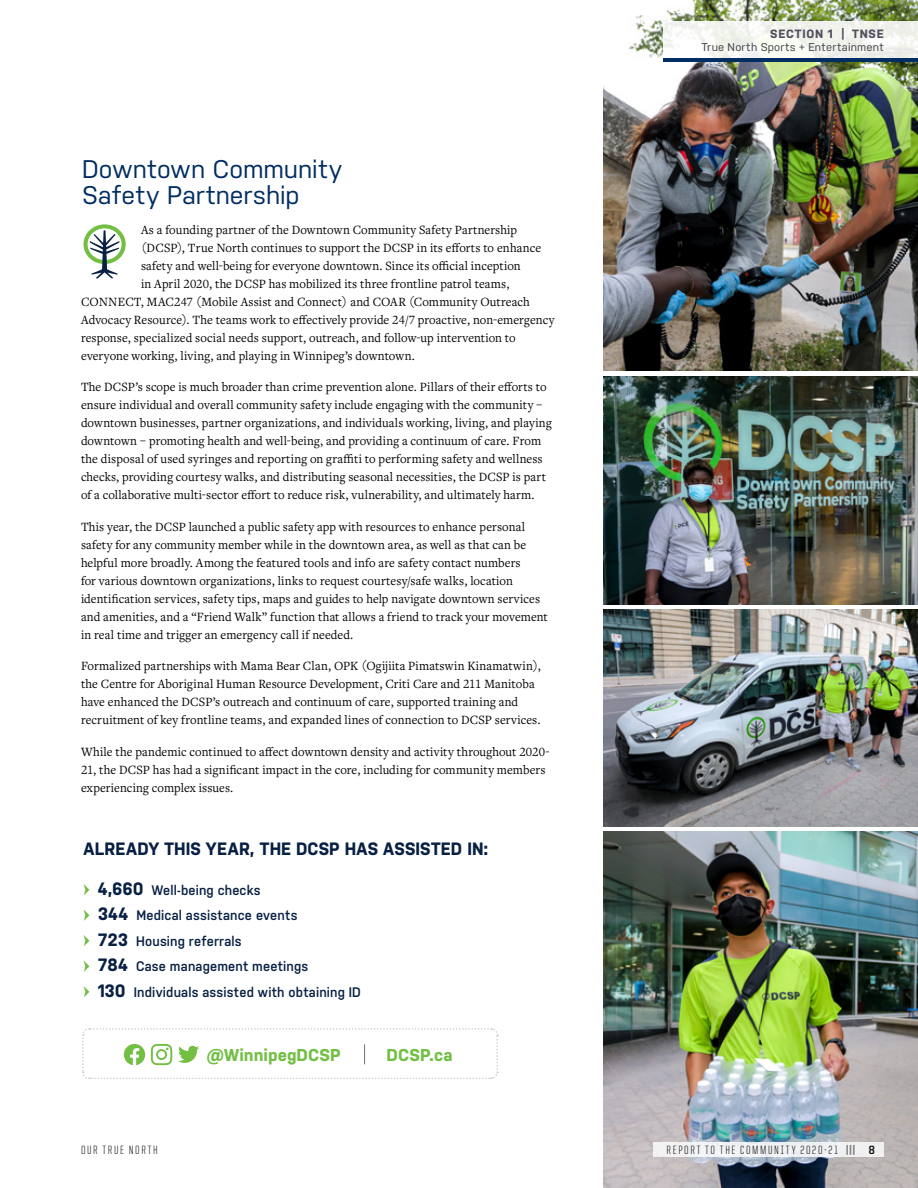
<style>
.page{position:relative;width:918px;height:1188px;background:#fff}
.page>*{position:absolute;margin:0;border:0;box-sizing:border-box;transform-origin:0 0}
.t1{font:25.5px/26.2px "Nudista";color:#002d62}
.Main_paragraph{font:700 17.85px "Nudista";letter-spacing:.01em;color:#082043;scale:.95 1}
.Main_paragraph-2{font:700 17.1px "Nudista";letter-spacing:.005em;color:#72bf44}
.Main_paragraph-3{font:600 13.8px/25.5px "Nudista";letter-spacing:.01em;color:#082043;scale:.95 1}
.Main_paragraph-4{font:13.2px/18px "Freight Text Pro";letter-spacing:.01em;color:#000;scale:.96 1}
.t2{font:300 12px "United Sans Cond";letter-spacing:.145em;color:#000}
.t3{font:700 12px "Nudista";letter-spacing:.06em;color:#544e5d}
.t4{font:11.25px "Nudista";letter-spacing:.02em;color:#3e3f46}
.s1{font-weight:700;font-size:17.85px}
.s2{font-weight:800;color:#74797d}
.s3{font-family:"United Sans Semi Cond";font-weight:700}
</style>
<div class="page">
<img style="left:604px;top:832px;width:314px;height:356px">
<img style="left:604px;top:0;width:314px;height:371px">
<img style="left:604px;top:377px;width:314px;height:227px">
<img style="left:604px;top:610px;width:314px;height:216px">
<div style="left:653px;top:1142px;width:231px;height:14px;background:#f1f1f3"></div>
<svg style="left:83px;top:884px;width:6px;height:11px"></svg>
<svg style="left:83px;top:909px;width:6px;height:12px"></svg>
<svg style="left:83px;top:935px;width:6px;height:11px"></svg>
<svg style="left:83px;top:960px;width:6px;height:12px"></svg>
<svg style="left:83px;top:986px;width:6px;height:11px"></svg>
<svg style="left:83px;top:224px;width:43px;height:55px"></svg>
<svg style="left:82px;top:1028px;width:417px;height:51px"></svg>
<svg style="left:663px;top:21px;width:255px;height:37px;fill:#f2f4ef"></svg>
<hr style="left:663px;top:58px;width:255px;height:4px;background:#002d62">
<p class="t1" style="left:82px;top:156px;width:262px">Downtown Community<br>Safety Partnership</p>
<p class="Main_paragraph-4" style="left:141px;top:220px;width:393px">As a founding partner of the Downtown Community Safety Partnership</p>
<p class="Main_paragraph-4" style="left:141px;top:238px;width:418px">(DCSP), True North continues to support the DCSP in its efforts to enhance</p>
<p class="Main_paragraph-4" style="left:141px;top:256px;width:397px">safety and well-being for everyone downtown. Since its official inception</p>
<p class="Main_paragraph-4" style="left:141px;top:274px;width:385px">in April 2020, the DCSP has mobilized its three frontline patrol teams,</p>
<p class="Main_paragraph-4" style="left:81px;top:292px;width:469px">CONNECT, MAC247 (Mobile Assist and Connect) and COAR (Community Outreach</p>
<p class="Main_paragraph-4" style="left:81px;top:310px;width:495px">Advocacy Resource). The teams work to effectively provide 24/7 proactive, non-emergency</p>
<p class="Main_paragraph-4" style="left:81px;top:328px;width:454px">response, specialized social needs support, outreach, and follow-up intervention to</p>
<p class="Main_paragraph-4" style="left:81px;top:346px;width:349px">everyone working, living, and playing in Winnipeg’s downtown.</p>
<p class="Main_paragraph-4" style="left:81px;top:378px;width:492px">The DCSP’s scope is much broader than crime prevention alone. Pillars of their efforts to ensure individual and overall community safety include engaging with the community – downtown businesses, partner organizations, and individuals working, living, and playing downtown – promoting health and well-being, and providing a continuum of care. From the disposal of used syringes and reporting on graffiti to performing safety and wellness checks, providing courtesy walks, and distributing seasonal necessities, the DCSP is part of a collaborative multi-sector effort to reduce risk, vulnerability, and ultimately harm.</p>
<p class="Main_paragraph-4" style="left:81px;top:517px;width:488px">This year, the DCSP launched a public safety app with resources to enhance personal safety for any community member while in the downtown area, as well as that can be helpful more broadly. Among the featured tools and info are safety contact numbers<br>for various downtown organizations, links to request courtesy/safe walks, location identification services, safety tips, maps and guides to help navigate downtown services and amenities, and a “Friend Walk” function that allows a friend to track your movement in real time and trigger an emergency call if needed.</p>
<p class="Main_paragraph-4" style="left:81px;top:657px;width:481px">Formalized partnerships with Mama Bear Clan, OPK (Ogijiita Pimatswin Kinamatwin), the Centre for Aboriginal Human Resource Development, Criti Care and 211 Manitoba have enhanced the DCSP’s outreach and continuum of care, supported training and recruitment of key frontline teams, and expanded lines of connection to DCSP services.</p>
<p class="Main_paragraph-4" style="left:81px;top:742px;width:490px">While the pandemic continued to affect downtown density and activity throughout 2020-<br>21, the DCSP has had a significant impact in the core, including for community members experiencing complex issues.</p>
<p class="Main_paragraph" style="left:83px;top:838px;width:428px">ALREADY THIS YEAR, THE DCSP HAS ASSISTED IN:</p>
<p class="Main_paragraph-3" style="left:98px;top:877px;width:279px"><span class="s1">4,660</span> Well-being checks<br><span class="s1">344</span> Medical assistance events<br><span class="s1">723</span> Housing referrals<br><span class="s1">784</span> Case management meetings<br><span class="s1">130</span> Individuals assisted with obtaining ID</p>
<p class="Main_paragraph-2" style="left:206px;top:1045px;width:136px">@WinnipegDCSP</p>
<p class="Main_paragraph-2" style="left:387px;top:1045px;width:68px">DCSP.ca</p>
<p class="t3" style="left:770px;top:27px;width:115px">SECTION 1 | TNSE</p>
<p class="t4" style="left:702px;top:41px;width:184px">True North Sports + Entertainment</p>
<p class="t2" style="left:81px;top:1144px;width:78px">OUR TRUE NORTH</p>
<p class="t2" style="left:667px;top:1144px;width:210px">REPORT TO THE COMMUNITY 2020-21 <span class="s2">|||</span> <span class="s3">8</span></p>
</div>
